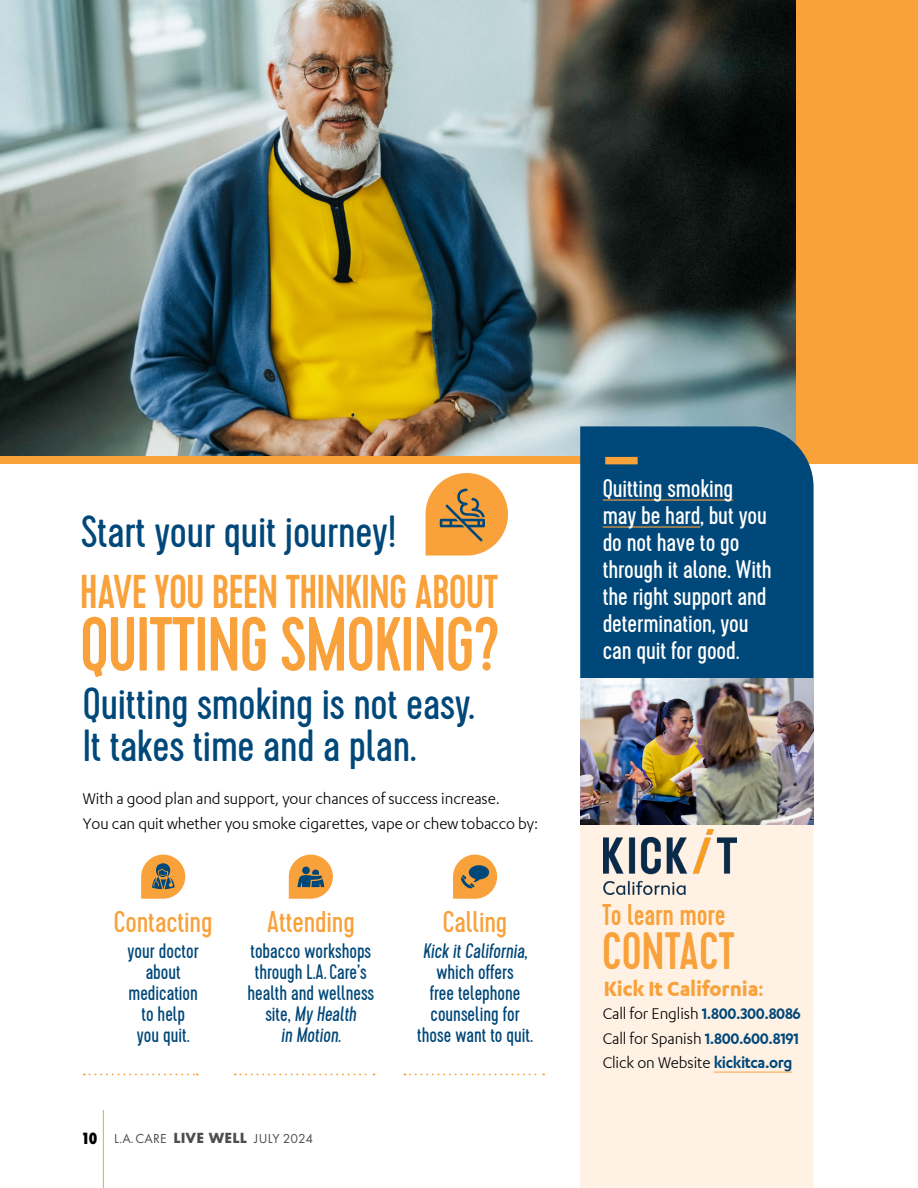
<style>
.page{position:relative;width:918px;height:1188px;background:#fff}
.page>*{position:absolute;margin:0;border:0;box-sizing:border-box;transform-origin:0 0}
.t1{font:500 76.5px "Cervo";letter-spacing:-.02em;color:#f9a13a;scale:.95 1}
.t2{font:500 52.5px "Cervo";letter-spacing:-.005em;color:#f9a13a;scale:.95 1}
.t3{font:500 47.4px "Cervo";letter-spacing:-.02em;color:#f9a13a;scale:.95 1}
.t4{font:45px/42px "Cervo";letter-spacing:-.005em;color:#004879}
.t5{font:30px "Cervo";letter-spacing:-.005em;color:#f9a13a}
.t6{font:500 30px "Cervo";letter-spacing:-.005em;color:#f9a13a;scale:.95 1}
.t7{font:25.5px/27px "Cervo";letter-spacing:-.005em;color:#fff}
.t8{font:700 24px "Karbon";letter-spacing:-.005em;color:#f9a13a;scale:.95 1}
.t9{font:21px/21px "Cervo";color:#004879;text-align:center;scale:.95 1}
.t10{font:18px/24.8px "Karbon";letter-spacing:-.005em;color:#000;scale:.95 1}
.t11{font:13.5px "Futura PT";letter-spacing:.02em;color:#4d4d4f}
.s1{font-family:"Futura";font-weight:800;font-stretch:condensed;font-size:15px;color:#000}
.s2{font-family:"Futura";font-weight:700}
.s3{font-weight:500}
.s4{font-weight:600;color:#004879}
</style>
<div class="page">
<div style="left:0;top:0;width:918px;height:464px;background:#f9a13a"></div>
<img style="left:0;top:0;width:796px;height:456px">
<svg style="left:404px;top:1074px;width:140px;height:1px"></svg>
<svg style="left:235px;top:1074px;width:139px;height:1px"></svg>
<svg style="left:84px;top:1074px;width:114px;height:1px"></svg>
<div style="left:580px;top:824px;width:233px;height:364px;background:#fff2e5"></div>
<div style="left:580px;top:426px;width:234px;height:318px;background:#004879"></div>
<hr style="left:103px;top:1110px;width:1px;height:78px;background:#f9a13a">
<hr style="left:714px;top:1072px;width:78px;height:1px;background:#f9a13a">
<hr style="left:603px;top:499px;width:130px;height:2px;background:#f9a13a">
<hr style="left:603px;top:526px;width:97px;height:2px;background:#f9a13a">
<img style="left:580px;top:679px;width:233px;height:145px">
<div style="left:605px;top:457px;width:33px;height:7px;background:#f9a13a"></div>
<img style="left:604px;top:829px;width:132px;height:65px">
<svg style="left:141px;top:855px;width:44px;height:44px"></svg>
<svg style="left:426px;top:473px;width:82px;height:83px"></svg>
<svg style="left:453px;top:855px;width:44px;height:44px"></svg>
<svg style="left:289px;top:855px;width:44px;height:44px"></svg>
<h2 class="t4" style="left:81px;top:512px;width:317px">Start your quit journey!</h2>
<h2 class="t3" style="left:80px;top:563px;width:442px">HAVE YOU BEEN THINKING ABOUT</h2>
<h2 class="t1" style="left:80px;top:599px;width:444px">QUITTING SMOKING?</h2>
<h2 class="t4" style="left:83px;top:684px;width:393px">Quitting smoking is not easy.<br>It takes time and a plan.</h2>
<p class="t10" style="left:83px;top:786px;width:481px">With a good plan and support, your chances of success increase.<br>You can quit whether you smoke cigarettes, vape or chew tobacco by:</p>
<p class="t5" style="left:114px;top:905px;width:100px">Contacting</p>
<p class="t5" style="left:267px;top:905px;width:90px">Attending</p>
<p class="t5" style="left:443px;top:905px;width:66px">Calling</p>
<p class="t9" style="left:128px;top:941px;width:76px">your doctor about medication to help<br>you quit.</p>
<p class="t9" style="left:247px;top:941px;width:135px">tobacco workshops through L.A. Care’s health and wellness s i t e , My Health<br>in Motion.</p>
<p class="t9" style="left:417px;top:941px;width:123px">Kick itCalifornia, which offers<br>free telephone counseling for those want to quit.</p>
<p class="t11" style="left:81px;top:1131px;width:234px"><span class="s1">10</span> L.A. CARE <span class="s2">LIVE WELL</span> JULY 2024</p>
<p class="t7" style="left:603px;top:476px;width:171px">Quitting smoking may be hard, but you do not have to go through it alone. With the right support and determination, you can quit for good.</p>
<p class="t6" style="left:602px;top:897px;width:131px">To learn more</p>
<p class="t2" style="left:602px;top:920px;width:141px">CONTACT</p>
<p class="t8" style="left:604px;top:976px;width:170px">Kick It California<span class="s3">:</span></p>
<p class="t10" style="left:603px;top:1001px;width:210px;text-align:justify">Call for English <span class="s4">1.800.300.8086<br></span>Call for Spanish <span class="s4">1.800.600.8191<br></span>Click on Website <span class="s4">kickitca.org</span></p>
</div>
